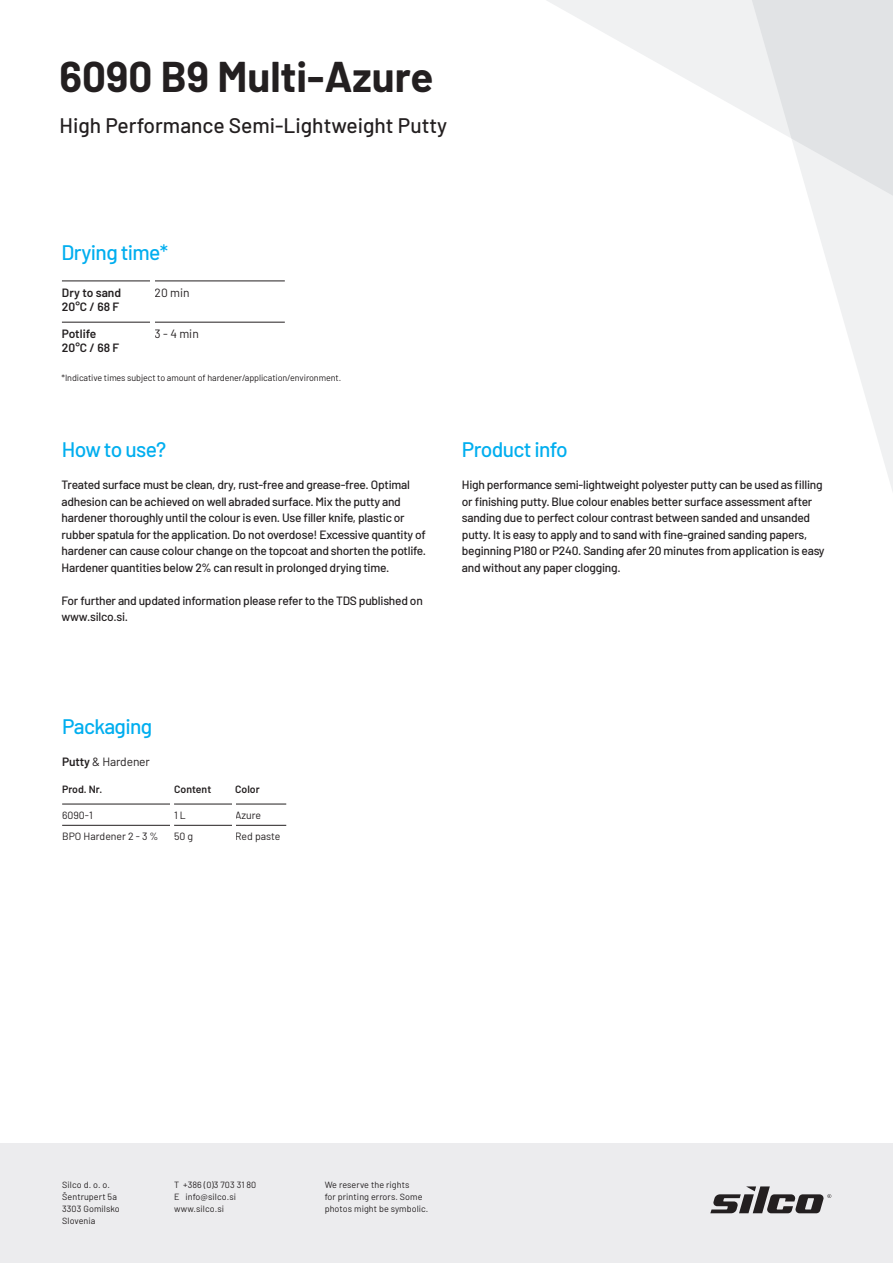
<style>
.page{position:relative;width:893px;height:1263px;background:#fff}
.page>*{position:absolute;margin:0;border:0;box-sizing:border-box;transform-origin:0 0}
.t1{font:700 42px "Barlow";color:#231f20}
.Product_name{font:500 21px "Barlow";letter-spacing:-.03em;color:#00aeef}
.t2{font:500 21px "Barlow";color:#231f20}
.Product_description{font:500 12px/16.5px "Barlow";letter-spacing:-.02em;color:#231f20}
.t3{font:600 12px "Barlow";color:#231f20}
.Product_description-2{font:12px "Barlow";letter-spacing:-.01em;color:#231f20}
.t4{font:10.5px "Barlow";color:#231f20}
.t5{font:600 10.5px "Barlow";color:#231f20}
.Product_description-3{font:9px/12px "Barlow";letter-spacing:.005em;color:#231f20}
.s1{font-weight:600}
</style>
<div class="page">
<svg style="left:547px;top:0;width:204px;height:115px;fill:#f0f1f2"></svg>
<svg style="left:751px;top:0;width:142px;height:491px"></svg>
<div style="left:0;top:1143px;width:893px;height:120px;background:#ececee"></div>
<svg style="left:710px;top:1186px;width:121px;height:27px"></svg>
<hr style="left:62px;top:281px;width:93px;height:1px;background:#231f20">
<hr style="left:155px;top:281px;width:130px;height:1px;background:#231f20">
<hr style="left:62px;top:322px;width:93px;height:1px;background:#231f20">
<hr style="left:155px;top:322px;width:130px;height:1px;background:#231f20">
<hr style="left:62px;top:804px;width:112px;height:1px;background:#231f20">
<hr style="left:174px;top:804px;width:61px;height:1px;background:#231f20">
<hr style="left:235px;top:804px;width:51px;height:1px;background:#231f20">
<hr style="left:62px;top:825px;width:112px;height:1px;background:#231f20">
<hr style="left:174px;top:825px;width:61px;height:1px;background:#231f20">
<hr style="left:235px;top:825px;width:51px;height:1px;background:#231f20">
<hr style="left:150px;top:279px;width:4px;height:70px;background:#fff">
<hr style="left:232px;top:798px;width:3px;height:88px;background:#fff">
<hr style="left:170px;top:798px;width:4px;height:88px;background:#fff">
<p class="t1" style="left:60px;top:46px;width:375px">6090 B9 Multi-Azure</p>
<p class="t2" style="left:60px;top:110px;width:389px">High Performance Semi-Lightweight Putty</p>
<p class="Product_name" style="left:62px;top:237px;width:108px">Drying time*</p>
<p class="t3" style="left:62px;top:284px;width:61px">Dry to sand</p>
<p class="t3" style="left:62px;top:298px;width:59px">20°C / 68 F</p>
<p class="t3" style="left:62px;top:325px;width:36px">Potlife</p>
<p class="t3" style="left:62px;top:339px;width:59px">20°C / 68 F</p>
<p class="Product_description-2" style="left:155px;top:284px;width:37px">20 min</p>
<p class="Product_description-2" style="left:155px;top:325px;width:46px">3 - 4 min</p>
<p class="Product_description-3" style="left:62px;top:371px;width:281px">*Indicative times subject to amount of hardener/application/environment.</p>
<p class="Product_name" style="left:62px;top:434px;width:106px">How to use?</p>
<p class="Product_description" style="left:62px;top:476px;width:366px">Treated surface must be clean, dry, rust-free and grease-free. Optimal adhesion can be achieved on well abraded surface. Mix the putty and hardener thoroughly until the colour is even. Use filler knife, plastic or rubber spatula for the application. Do not overdose! Excessive quantity of hardener can cause colour change on the topcoat and shorten the potlife.<br>Hardener quantities below 2% can result in prolonged drying time.</p>
<p class="Product_description" style="left:62px;top:591px;width:363px">For further and updated information please refer to the TDS published on www.silco.si.</p>
<p class="Product_name" style="left:462px;top:434px;width:107px">Product info</p>
<p class="Product_description" style="left:462px;top:476px;width:364px">High performance semi-lightweight polyester putty can be used as filling or finishing putty. Blue colour enables better surface assessment after sanding due to perfect colour contrast between sanded and unsanded putty. It is easy to apply and to sand with fine-grained sanding papers, beginning P180 or P240. Sanding afer 20 minutes from application is easy and without any paper clogging.</p>
<p class="Product_name" style="left:62px;top:711px;width:92px">Packaging</p>
<p class="Product_description-2" style="left:62px;top:753px;width:89px"><span class="s1">Putty</span> &amp; Hardener</p>
<p class="t5" style="left:62px;top:782px;width:42px">Prod. Nr.</p>
<p class="t5" style="left:174px;top:782px;width:39px">Content</p>
<p class="t5" style="left:235px;top:782px;width:26px">Color</p>
<p class="t4" style="left:62px;top:807px;width:32px">6090-1</p>
<p class="t4" style="left:174px;top:807px;width:13px">1 L</p>
<p class="t4" style="left:235px;top:807px;width:28px">Azure</p>
<p class="t4" style="left:62px;top:829px;width:98px">BPO Hardener 2 - 3 %</p>
<p class="t4" style="left:174px;top:829px;width:21px">50 g</p>
<p class="t4" style="left:235px;top:829px;width:47px">Red paste</p>
<p class="Product_description-3" style="left:174px;top:1178px;width:84px">T +386 (0)3 703 31 80<br>E info@silco.si www.silco.si</p>
<p class="Product_description-3" style="left:62px;top:1178px;width:59px">Silco d. o. o.<br>Šentrupert 5a<br>3303 Gomilsko<br>Slovenia</p>
<p class="Product_description-3" style="left:325px;top:1178px;width:105px">We reserve the rights<br>for printing errors. Some photos might be symbolic.</p>
</div>
